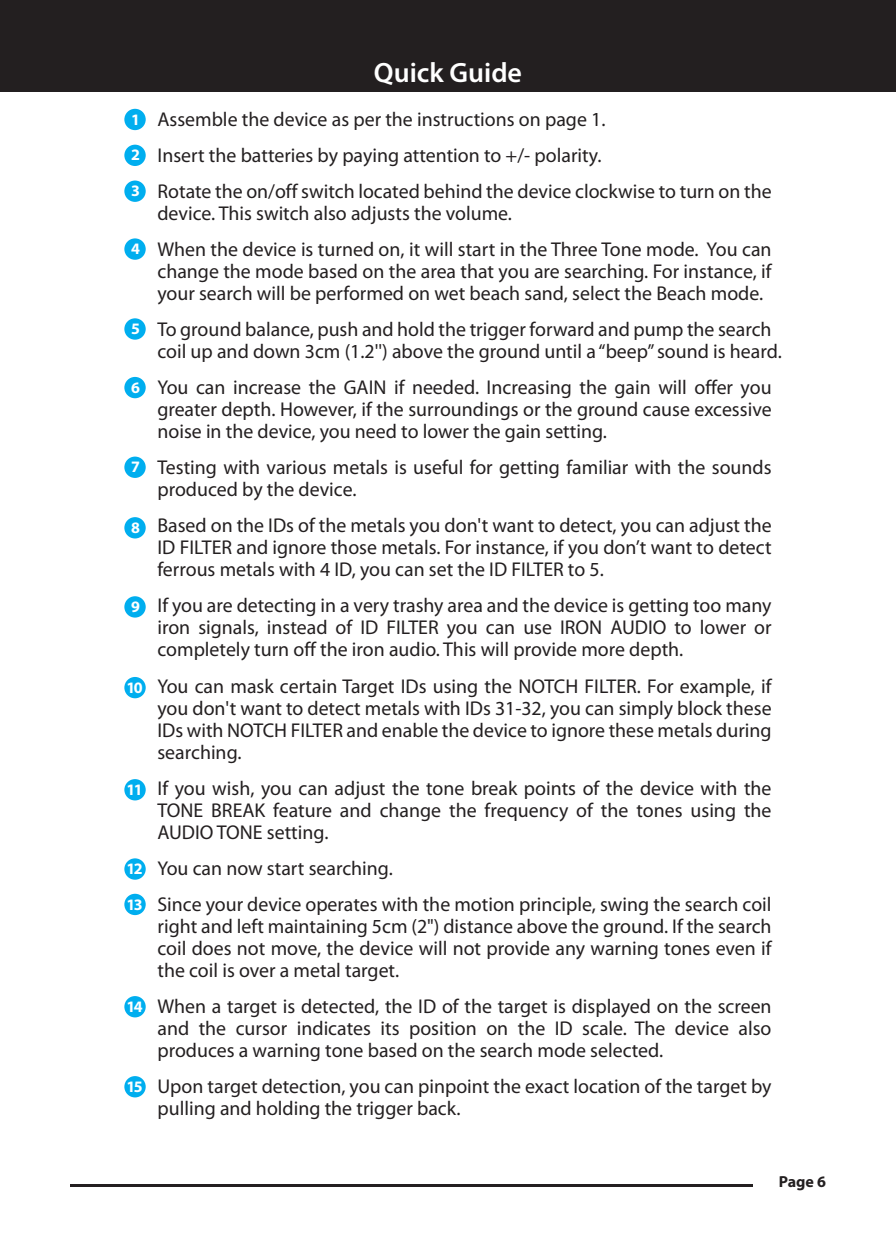
<style>
.page{position:relative;width:896px;height:1248px;background:#fff}
.page>*{position:absolute;margin:0;border:0;box-sizing:border-box;transform-origin:0 0}
.t1{font:600 28px "Myriad Pro";color:#fff}
.t2{font:20px/22px "Myriad Pro";color:#231f20}
.t3{font:700 16px "Myriad Pro";letter-spacing:-.1em;color:#fff}
.t4{font:700 16px "Myriad Pro";color:#231f20}
</style>
<div class="page">
<div style="left:0;top:0;width:896px;height:92px;background:#231f20"></div>
<div style="left:124px;top:109px;width:22px;height:21px;background:#00aeef;border-radius:50%"></div>
<div style="left:124px;top:180px;width:22px;height:22px;background:#00aeef;border-radius:50%"></div>
<div style="left:124px;top:238px;width:22px;height:22px;background:#00aeef;border-radius:50%"></div>
<div style="left:124px;top:318px;width:22px;height:21px;background:#00aeef;border-radius:50%"></div>
<div style="left:124px;top:377px;width:22px;height:21px;background:#00aeef;border-radius:50%"></div>
<div style="left:124px;top:456px;width:22px;height:22px;background:#00aeef;border-radius:50%"></div>
<div style="left:124px;top:517px;width:22px;height:21px;background:#00aeef;border-radius:50%"></div>
<div style="left:124px;top:596px;width:22px;height:21px;background:#00aeef;border-radius:50%"></div>
<div style="left:124px;top:677px;width:22px;height:21px;background:#00aeef;border-radius:50%"></div>
<div style="left:124px;top:779px;width:22px;height:21px;background:#00aeef;border-radius:50%"></div>
<div style="left:124px;top:858px;width:22px;height:21px;background:#00aeef;border-radius:50%"></div>
<div style="left:124px;top:893px;width:22px;height:22px;background:#00aeef;border-radius:50%"></div>
<div style="left:124px;top:995px;width:22px;height:22px;background:#00aeef;border-radius:50%"></div>
<div style="left:124px;top:1075px;width:22px;height:22px;background:#00aeef;border-radius:50%"></div>
<div style="left:124px;top:145px;width:22px;height:21px;background:#00aeef;border-radius:50%"></div>
<hr style="left:70px;top:1184px;width:682px;height:3px;background:#231f20">
<p class="t3" style="left:131px;top:109px;width:10px">1</p>
<p class="t3" style="left:131px;top:145px;width:10px">2</p>
<p class="t3" style="left:131px;top:180px;width:10px">3</p>
<p class="t3" style="left:131px;top:238px;width:10px">4</p>
<p class="t3" style="left:131px;top:318px;width:10px">5</p>
<p class="t3" style="left:131px;top:377px;width:10px">6</p>
<p class="t3" style="left:131px;top:456px;width:10px">7</p>
<p class="t3" style="left:131px;top:517px;width:10px">8</p>
<p class="t3" style="left:131px;top:596px;width:10px">9</p>
<p class="t3" style="left:126px;top:677px;width:18px">10</p>
<p class="t3" style="left:126px;top:779px;width:18px">11</p>
<p class="t3" style="left:126px;top:858px;width:18px">12</p>
<p class="t3" style="left:126px;top:893px;width:18px">13</p>
<p class="t3" style="left:126px;top:995px;width:18px">14</p>
<p class="t3" style="left:126px;top:1075px;width:18px">15</p>
<h1 class="t1" style="left:374px;top:54px;width:150px">Quick Guide</h1>
<p class="t2" style="left:157px;top:101px;width:616px;line-height:36px">Assemble the device as per the instructions on page 1.<br>Insert the batteries by paying attention to +/- polarity.<br>Rotate the on/off switch located behind the device clockwise to turn on the</p>
<p class="t2" style="left:157px;top:195px;width:615px;line-height:36px">device. This switch also adjusts the volume.<br>When the device is turned on, it will start in the Three Tone mode. You can</p>
<p class="t2" style="left:157px;top:260px;width:616px">change the mode based on the area that you are searching. For instance, if your search will be performed on wet beach sand, select the Beach mode.</p>
<p class="t2" style="left:157px;top:318px;width:626px">To ground balance, push and hold the trigger forward and pump the search coil up and down 3cm (1.2'') above the ground until a “beep” sound is heard.</p>
<p class="t2" style="left:157px;top:376px;width:616px;text-align:justify">You can increase the GAIN if needed. Increasing the gain will offer you greater depth. However, if the surroundings or the ground cause excessive noise in the device, you need to lower the gain setting.</p>
<p class="t2" style="left:157px;top:456px;width:615px">Testing with various metals is useful for getting familiar with the sounds produced by the device.</p>
<p class="t2" style="left:157px;top:514px;width:616px;text-align:justify">Based on the IDs of the metals you don't want to detect, you can adjust the ID FILTER and ignore those metals. For instance, if you don’t want to detect ferrous metals with 4 ID, you can set the ID FILTER to 5.</p>
<p class="t2" style="left:157px;top:594px;width:616px;text-align:justify">If you are detecting in a very trashy area and the device is getting too many iron signals, instead of ID FILTER you can use IRON AUDIO to lower or completely turn off the iron audio. This will provide more depth.</p>
<p class="t2" style="left:157px;top:674px;width:616px;text-align:justify">You can mask certain Target IDs using the NOTCH FILTER. For example, if you don't want to detect metals with IDs 31-32, you can simply block these IDs with NOTCH FILTER and enable the device to ignore these metals during searching.</p>
<p class="t2" style="left:157px;top:776px;width:615px;text-align:justify">If you wish, you can adjust the tone break points of the device with the TONE BREAK feature and change the frequency of the tones using the AUDIO TONE setting.</p>
<p class="t2" style="left:157px;top:849px;width:616px;line-height:36px">You can now start searching.<br>Since your device operates with the motion principle, swing the search coil</p>
<p class="t2" style="left:157px;top:914px;width:616px;text-align:justify">right and left maintaining 5cm (2") distance above the ground. If the search coil does not move, the device will not provide any warning tones even if the coil is over a metal target.</p>
<p class="t2" style="left:157px;top:994px;width:616px;text-align:justify">When a target is detected, the ID of the target is displayed on the screen and the cursor indicates its position on the ID scale. The device also produces a warning tone based on the search mode selected.</p>
<p class="t2" style="left:157px;top:1074px;width:615px">Upon target detection, you can pinpoint the exact location of the target by pulling and holding the trigger back.</p>
<p class="t4" style="left:778px;top:1171px;width:49px">Page 6</p>
</div>
